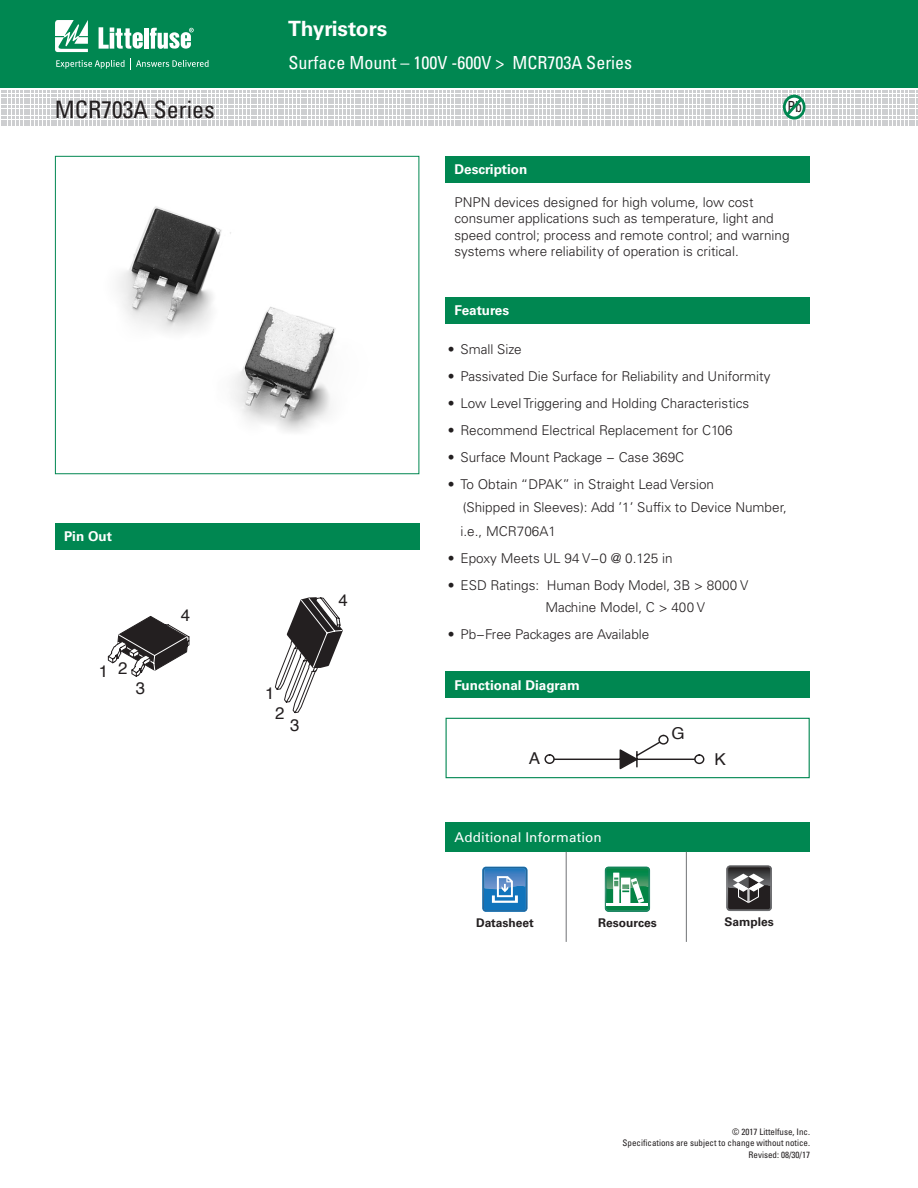
<style>
.page{position:relative;width:918px;height:1188px;background:#fff}
.page>*{position:absolute;margin:0;border:0;box-sizing:border-box;transform-origin:0 0}
.t1{font:condensed 24px "Univers LT Std";color:#231f20}
.t2{font:700 21px "Univers LT Std";color:#fff}
.t3{font:condensed 18px "Univers LT Std";color:#fff}
.t4{font:16.8px "Helvetica";color:#231f20}
.t5{font:16.35px "Helvetica";color:#231f20;scale:1.04 1}
.t6{font:condensed 15.3px "Univers LT Std";color:#231f20;scale:.91 1}
.t7{font:300 13.5px/16.5px "Univers LT Std";color:#231f20}
.t8{font:700 13.5px "Univers LT Std";color:#fff}
.t9{font:13.5px "Univers LT Std";letter-spacing:.01em;color:#fff}
.t10{font:700 12px "Univers LT Std";color:#231f20}
.t11{font:condensed 9px/10.8px "Univers LT Std";color:#231f20;text-align:right}
</style>
<div class="page">
<div style="left:0;top:0;width:918px;height:88px;background:#008751"></div>
<svg style="left:55px;top:20px;width:33px;height:32px"></svg>
<hr style="left:144px;top:28px;width:4px;height:21px;background:#fff">
<svg style="left:150px;top:28px;width:44px;height:21px"></svg>
<svg style="left:99px;top:27px;width:44px;height:22px"></svg>
<svg style="left:56px;top:58px;width:153px;height:11px"></svg>
<div style="left:446px;top:297px;width:364px;height:27px;background:#008751"></div>
<div style="left:446px;top:156px;width:364px;height:27px;background:#008751"></div>
<div style="left:445px;top:671px;width:365px;height:27px;background:#008751"></div>
<svg style="left:552px;top:742px;width:148px;height:28px"></svg>
<svg style="left:695px;top:755px;width:8px;height:8px"></svg>
<div style="left:694px;top:754px;width:10px;height:10px;border:1px solid #231f20;border-radius:50%"></div>
<svg style="left:659px;top:736px;width:9px;height:8px"></svg>
<div style="left:658px;top:735px;width:11px;height:10px;border:1px solid #231f20;border-radius:50%"></div>
<svg style="left:545px;top:755px;width:9px;height:8px"></svg>
<div style="left:544px;top:754px;width:11px;height:10px;border:1px solid #231f20;border-radius:50%"></div>
<div style="left:446px;top:718px;width:364px;height:60px;border:1px solid #008751"></div>
<svg style="left:1px;top:91px;width:917px;height:35px"></svg>
<div style="left:446px;top:822px;width:364px;height:30px;background:#008751"></div>
<hr style="left:686px;top:852px;width:1px;height:90px;background:#808285">
<hr style="left:566px;top:852px;width:1px;height:90px;background:#808285">
<svg style="left:726px;top:865px;width:46px;height:46px;background:#5b5a5b"></svg>
<svg style="left:605px;top:867px;width:45px;height:45px"></svg>
<hr style="left:607px;top:903px;width:41px;height:3px;background:#fff">
<svg style="left:482px;top:867px;width:46px;height:45px;background:#488cc4"></svg>
<div style="left:55px;top:523px;width:365px;height:27px;background:#008751"></div>
<img style="left:118px;top:206px;width:218px;height:226px">
<div style="left:55px;top:156px;width:364px;height:318px;border:1px solid #008751"></div>
<svg style="left:275px;top:597px;width:68px;height:117px"></svg>
<svg style="left:108px;top:616px;width:82px;height:61px"></svg>
<h1 class="t1" style="left:55px;top:94px;width:161px">MCR703A Series</h1>
<p class="t8" style="left:64px;top:528px;width:50px">Pin Out</p>
<p class="t4" style="left:99px;top:657px;width:30px">1 2</p>
<p class="t4" style="left:136px;top:676px;width:11px">3</p>
<p class="t4" style="left:181px;top:602px;width:11px">4</p>
<h2 class="t2" style="left:288px;top:16px;width:101px">Thyristors</h2>
<h3 class="t3" style="left:288px;top:51px;width:345px">Surface Mount – 100V -600V &gt; MCR703A Series</h3>
<p class="t8" style="left:454px;top:162px;width:74px">Description</p>
<p class="t6" style="left:788px;top:97px;width:18px">Pb</p>
<p class="t7" style="left:454px;top:194px;width:337px">PNPN devices designed for high volume, low cost consumer applications such as temperature, light and speed control; process and remote control; and warning systems where reliability of operation is critical.</p>
<p class="t4" style="left:265px;top:681px;width:11px">1</p>
<p class="t4" style="left:275px;top:700px;width:11px">2</p>
<p class="t4" style="left:290px;top:712px;width:11px">3</p>
<p class="t4" style="left:338px;top:587px;width:11px">4</p>
<p class="t8" style="left:454px;top:303px;width:56px">Features</p>
<p class="t7" style="left:448px;top:341px;width:75px">• Small Size</p>
<p class="t7" style="left:448px;top:368px;width:324px">• Passivated Die Surface for Reliability and Uniformity</p>
<p class="t7" style="left:448px;top:395px;width:303px">• Low Level Triggering and Holding Characteristics</p>
<p class="t7" style="left:448px;top:422px;width:286px">• Recommend Electrical Replacement for C106</p>
<p class="t7" style="left:448px;top:449px;width:238px">• Surface Mount Package − Case 369C</p>
<p class="t7" style="left:463px;top:473px;width:326px;line-height:22.5px;text-indent:-15px">• To Obtain “DPAK” in Straight Lead Version<br>(Shipped in Sleeves): Add ’1’ Suffix to Device Number,</p>
<p class="t7" style="left:461px;top:523px;width:97px">i.e., MCR706A1</p>
<p class="t7" style="left:448px;top:550px;width:226px">• Epoxy Meets UL 94 V−0 @ 0.125 in</p>
<p class="t7" style="left:545px;top:574px;width:205px;line-height:22.5px;text-indent:-98px">• ESD Ratings: Human Body Model, 3B &gt; 8000 V<br>Machine Model, C &gt; 400 V</p>
<p class="t7" style="left:448px;top:626px;width:203px">• Pb−Free Packages are Available</p>
<p class="t8" style="left:454px;top:677px;width:127px">Functional Diagram</p>
<p class="t5" style="left:529px;top:746px;width:12px">A</p>
<p class="t9" style="left:454px;top:829px;width:149px">Additional Information</p>
<p class="t5" style="left:672px;top:720px;width:14px">G</p>
<p class="t5" style="left:715px;top:747px;width:12px">K</p>
<p class="t10" style="left:476px;top:916px;width:59px">Datasheet</p>
<p class="t10" style="left:598px;top:916px;width:60px">Resources</p>
<p class="t10" style="left:724px;top:915px;width:51px">Samples</p>
<p class="t11" style="left:623px;top:1126px;width:189px">© 2017 Littelfuse, Inc.<br>Specifications are subject to change without notice.</p>
<p class="t11" style="left:749px;top:1149px;width:63px">Revised: 08/30/17</p>
</div>
